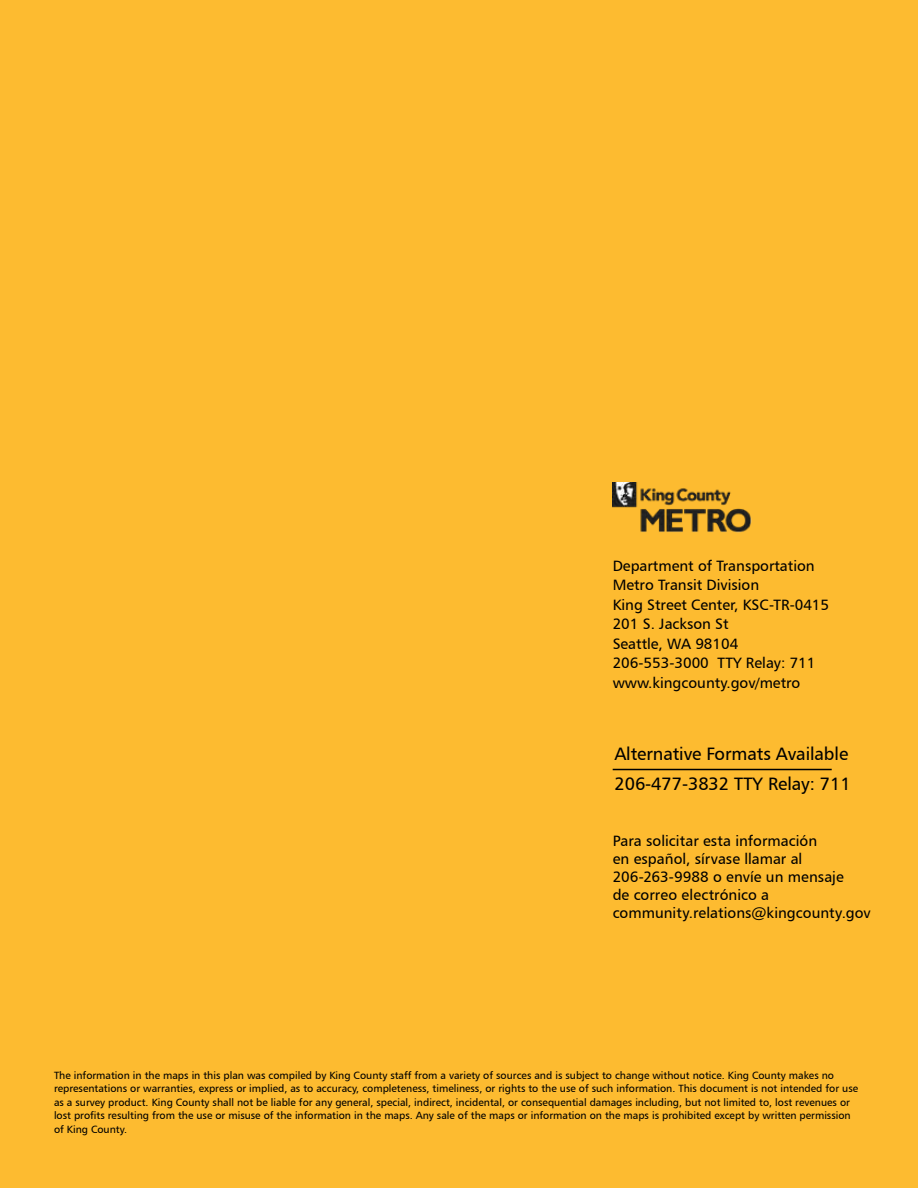
<style>
.page{position:relative;width:918px;height:1188px;background:#fdbb30}
.page>*{position:absolute;margin:0;border:0;box-sizing:border-box;transform-origin:0 0}
.t1{font:18px/30.6px "Humanist 777 BT Roman B";letter-spacing:-.005em;color:#000}
.t2{font:15px/19.5px "Humanist 777 BT Roman B";color:#000}
.t3{font:10.5px/13.5px "Humanist 777 BT Roman B";color:#000}
</style>
<div class="page">
<img style="left:613px;top:482px;width:139px;height:51px">
<hr style="left:613px;top:769px;width:219px;height:1px;background:#000">
<h2 class="t2" style="left:613px;top:555px;width:218px">Department of Transportation<br>Metro Transit Division<br>King Street Center, KSC-TR-0415<br>201 S. Jackson St<br>Seattle, WA 98104<br>206-553-3000 TTY Relay: 711 www.kingcounty.gov/metro</h2>
<h1 class="t1" style="left:614px;top:738px;width:238px">Alternative Formats Available<br>206-477-3832 TTY Relay: 711</h1>
<h2 class="t2" style="left:613px;top:831px;width:259px;line-height:18px">Para solicitar esta información<br>en español, sírvase llamar al<br>206-263-9988 o envíe un mensaje<br>de correo electrónico a community.relations@kingcounty.gov</h2>
<p class="t3" style="left:54px;top:1068px;width:806px">The information in the maps in this plan was compiled by King County staff from a variety of sources and is subject to change without notice. King County makes no representations or warranties, express or implied, as to accuracy, completeness, timeliness, or rights to the use of such information. This document is not intended for use as a survey product. King County shall not be liable for any general, special, indirect, incidental, or consequential damages including, but not limited to, lost revenues or lost profits resulting from the use or misuse of the information in the maps. Any sale of the maps or information on the maps is prohibited except by written permission of King County.</p>
</div>
